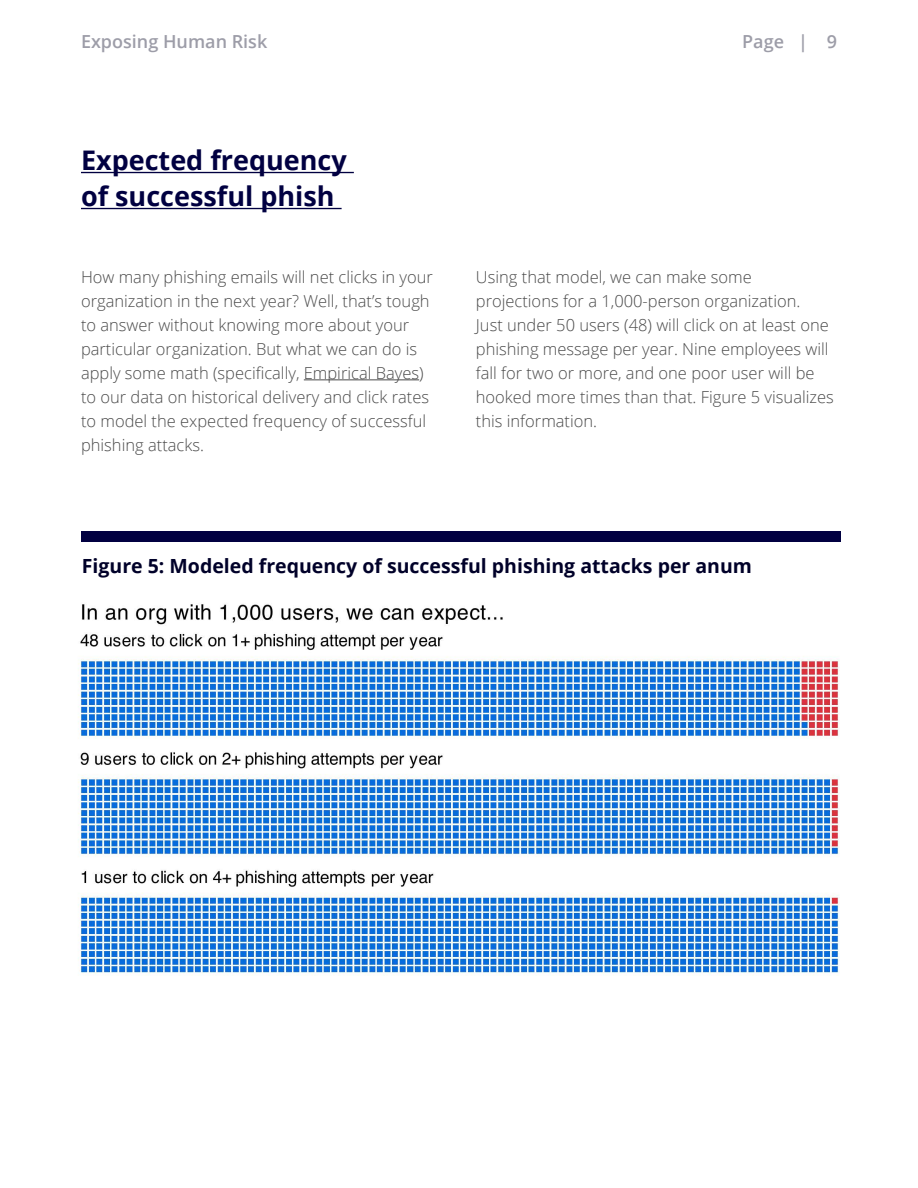
<style>
.page{position:relative;width:918px;height:1188px;background:#fff}
.page>*{position:absolute;margin:0;border:0;box-sizing:border-box;transform-origin:0 0}
.t1{font:700 27px/36px "Open Sans";color:#010041}
.t2{font:700 19.5px "Open Sans";color:#000129}
.t3{font:600 18px "Open Sans";color:#9d9da8}
.t4{font:300 16.5px/24px "Open Sans";color:#4a4a4a}
.s1{font-family:"Montserrat";color:#fff}
</style>
<div class="page">
<hr style="left:81px;top:172px;width:273px;height:1px;background:#010041">
<hr style="left:81px;top:208px;width:261px;height:1px;background:#010041">
<hr style="left:304px;top:379px;width:115px;height:1px;background:#4a4a4a">
<img style="left:78px;top:604px;width:762px;height:372px">
<div style="left:81px;top:531px;width:759px;height:11px;background:#010041"></div>
<p class="t3" style="left:81px;top:29px;width:188px">Exposing Human Risk</p>
<p class="t3" style="left:742px;top:29px;width:96px">Page | 9</p>
<h1 class="t1" style="left:81px;top:142px;width:328px">Expected frequency<br>of successful phish <span class="s1">ssful</span></h1>
<p class="t4" style="left:81px;top:264px;width:353px">How many phishing emails will net clicks in your organization in the next year? Well, that’s tough to answer without knowing more about your particular organization. But what we can do is apply some math (specifically, Empirical Bayes) to our data on historical delivery and click rates to model the expected frequency of successful phishing attacks.</p>
<p class="t4" style="left:476px;top:264px;width:360px">Using that model, we can make some projections for a 1,000-person organization.<br>Just under 50 users (48) will click on at least one phishing message per year. Nine employees will fall for two or more, and one poor user will be hooked more times than that. Figure 5 visualizes this information.</p>
<p class="t2" style="left:82px;top:552px;width:672px">Figure 5: Modeled frequency of successful phishing attacks per anum</p>
</div>
